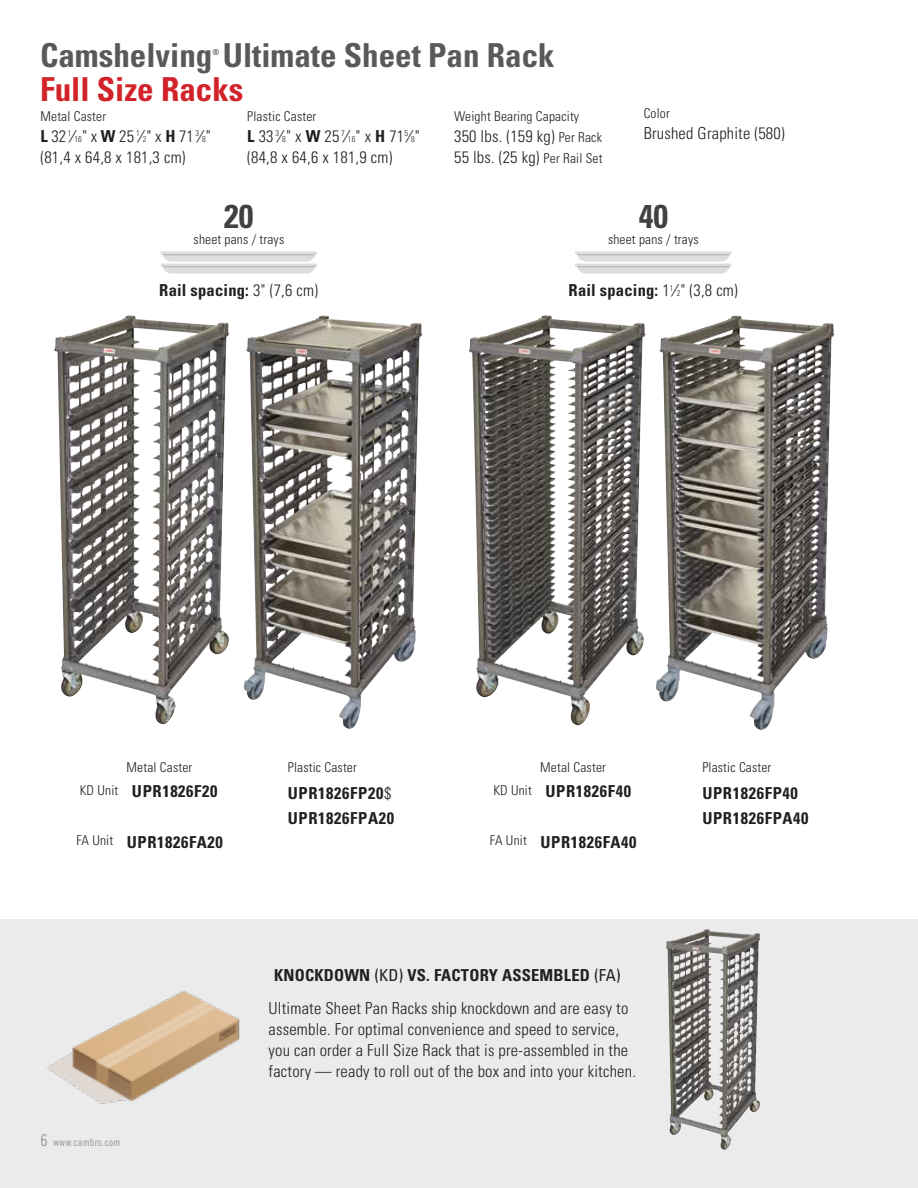
<style>
.page{position:relative;width:918px;height:1188px;background:#fff}
.page>*{position:absolute;margin:0;border:0;box-sizing:border-box;transform-origin:0 0}
.t1{font:700 condensed 33px "Univers";color:#58595b}
.t2{font:700 condensed 33px "Univers";color:#d2232a}
.t3{font:700 condensed 33px "Univers";color:#414042}
.t4{font:300 condensed 16.5px/21px "Univers";letter-spacing:.015em;color:#231f20}
.t5{font:700 condensed 16.5px/25.2px "Univers";letter-spacing:.04em;color:#231f20}
.t6{font:700 condensed 16.5px "Univers";letter-spacing:.015em;color:#231f20}
.t7{font:300 condensed 13.5px "Univers";letter-spacing:.015em;color:#231f20}
.t8{font:10.5px "Trade Gothic LT Std Cn 18";letter-spacing:.02em;color:#939598}
.t9{font:700 condensed 8.25px "Univers";color:#58595b}
.s1{font-weight:700}
.s2{font-size:8.25px}
.s3{font-size:13.5px}
.s4{font-weight:300}
.s5{font-weight:300;font-size:8.25px}
.s6{font-weight:300;font-size:13.5px}
.s7{font-size:16.5px}
.s8{font-weight:400}
</style>
<div class="page">
<div style="left:0;top:919px;width:918px;height:269px;background:#ebebec"></div>
<img style="left:243px;top:315px;width:180px;height:414px">
<img style="left:469px;top:315px;width:177px;height:411px">
<img style="left:656px;top:315px;width:179px;height:415px">
<img style="left:54px;top:315px;width:176px;height:410px">
<img style="left:666px;top:929px;width:94px;height:221px">
<img style="left:47px;top:990px;width:193px;height:114px">
<svg style="left:162px;top:255px;width:154px;height:19px"></svg>
<hr style="left:162px;top:252px;width:154px;height:3px;background:#dcddde">
<hr style="left:576px;top:264px;width:154px;height:3px;background:#dcddde">
<svg style="left:577px;top:255px;width:153px;height:19px"></svg>
<hr style="left:576px;top:252px;width:154px;height:3px;background:#dcddde">
<h1 class="t1" style="left:40px;top:35px;width:516px">Camshelving Ultimate Sheet Pan Rack</h1>
<p class="t9" style="left:212px;top:47px;width:8px">®</p>
<h1 class="t2" style="left:40px;top:69px;width:205px">Full Size Racks</h1>
<p class="t7" style="left:40px;top:108px;width:67px">Metal Caster</p>
<p class="t4" style="left:41px;top:125px;width:172px"><span class="s1">L</span> 32 <sup>1</sup>⁄<span class="s2">16</span>" x <span class="s1">W</span> 25 <sup>1</sup>⁄<span class="s2">2</span>" x <span class="s1">H</span> 71 <sup>3</sup>⁄<span class="s2">8</span>" (81,4 x 64,8 x 181,3 cm)</p>
<p class="t7" style="left:247px;top:108px;width:71px">Plastic Caster</p>
<p class="t4" style="left:247px;top:125px;width:174px"><span class="s1">L</span> 33 <sup>3</sup>⁄<span class="s2">8</span>" x <span class="s1">W</span> 25 <sup>7</sup>⁄<span class="s2">16</span>" x <span class="s1">H</span> 71<sup>5</sup>⁄<span class="s2">8</span>" (84,8 x 64,6 x 181,9 cm)</p>
<p class="t7" style="left:454px;top:108px;width:127px">Weight Bearing Capacity</p>
<p class="t4" style="left:454px;top:125px;width:150px">350 lbs. (159 kg) <span class="s3">Per Rack<br></span>55 lbs. (25 kg) <span class="s3">Per Rail Set</span></p>
<p class="t7" style="left:644px;top:106px;width:28px">Color</p>
<p class="t4" style="left:644px;top:123px;width:143px">Brushed Graphite (580)</p>
<h1 class="t3" style="left:224px;top:196px;width:31px">20</h1>
<h1 class="t3" style="left:639px;top:196px;width:31px">40</h1>
<p class="t7" style="left:194px;top:232px;width:92px">sheet pans / trays</p>
<p class="t7" style="left:608px;top:232px;width:92px">sheet pans / trays</p>
<p class="t6" style="left:159px;top:280px;width:160px">Rail spacing: <span class="s4">3" (7,6 cm)</span></p>
<p class="t6" style="left:569px;top:280px;width:171px">Rail spacing: <span class="s4">1</span><sup>1</sup><span class="s4">⁄</span><span class="s5">2</span><span class="s4">" (3,8 cm)</span></p>
<p class="t7" style="left:127px;top:759px;width:67px">Metal Caster</p>
<p class="t5" style="left:80px;top:779px;width:139px"><span class="s6">KD Unit</span> UPR1826F20</p>
<p class="t5" style="left:76px;top:829px;width:148px"><span class="s6">FA Unit</span> UPR1826FA20</p>
<p class="t7" style="left:288px;top:759px;width:71px">Plastic Caster</p>
<p class="t5" style="left:288px;top:781px;width:108px">UPR1826FP20<span class="s4">$<br></span>UPR1826FPA20</p>
<p class="t7" style="left:540px;top:759px;width:67px">Metal Caster</p>
<p class="t5" style="left:493px;top:779px;width:139px"><span class="s6">KD Unit</span> UPR1826F40</p>
<p class="t5" style="left:490px;top:829px;width:148px"><span class="s6">FA Unit</span> UPR1826FA40</p>
<p class="t8" style="left:40px;top:1136px;width:81px"><span class="s7">6</span> www.cambro.com</p>
<p class="t6" style="left:274px;top:965px;width:348px">KNOCKDOWN <span class="s8">(KD)</span> VS. FACTORY ASSEMBLED <span class="s8">(FA)</span></p>
<p class="t4" style="left:269px;top:998px;width:369px">Ultimate Sheet Pan Racks ship knockdown and are easy to assemble. For optimal convenience and speed to service, you can order a Full Size Rack that is pre-assembled in the factory — ready to roll out of the box and into your kitchen.</p>
<p class="t7" style="left:702px;top:759px;width:71px">Plastic Caster</p>
<p class="t5" style="left:702px;top:781px;width:108px">UPR1826FP40<br>UPR1826FPA40</p>
</div>
